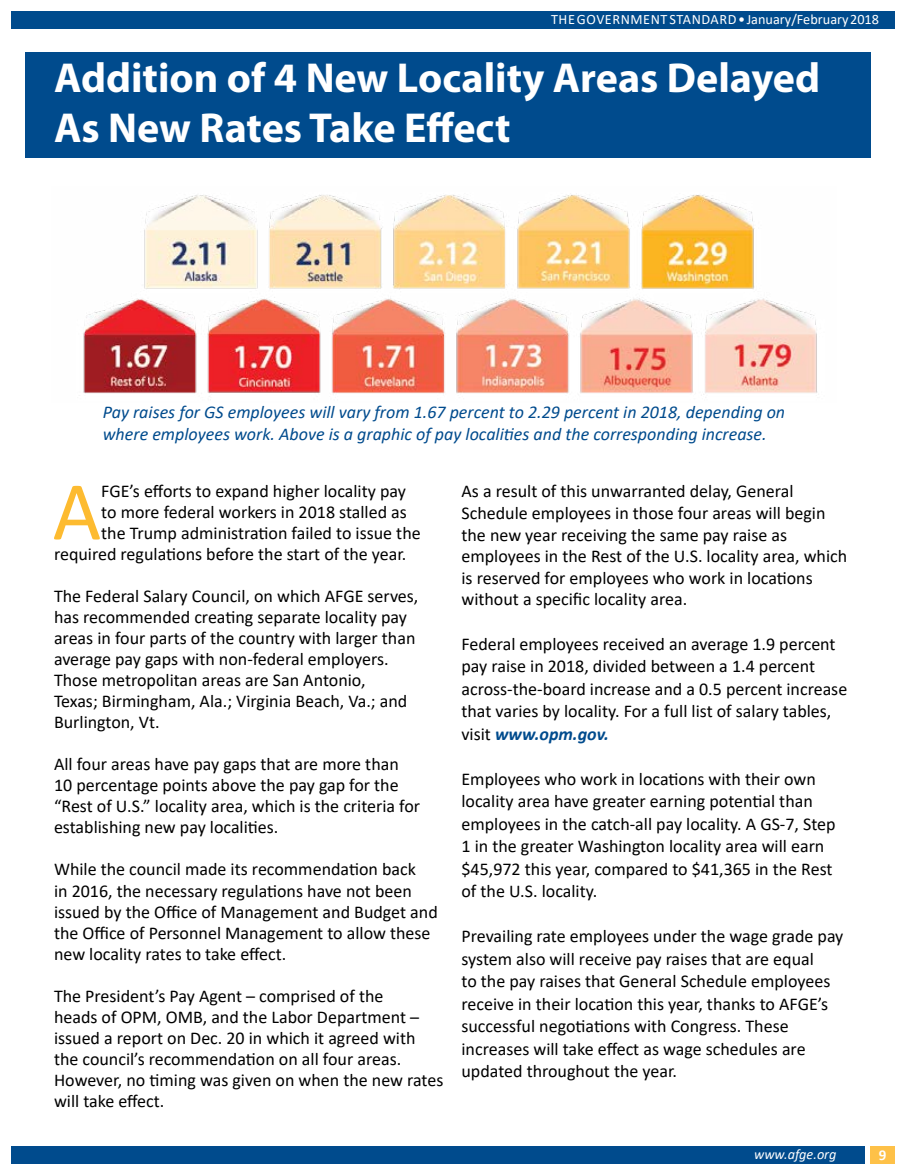
<style>
.page{position:relative;width:905px;height:1175px;background:#fff}
.page>*{position:absolute;margin:0;border:0;box-sizing:border-box;transform-origin:0 0}
.t1{font:84.15px "Calibri";color:#fdbb30}
.t2{font:700 42px/50.4px "Myriad Pro";color:#fff}
.t3{font:18px/21px "Calibri";color:#000}
.t4{font:italic 18px/21.6px "Calibri";color:#004b8d}
.t5{font:700 15px "Calibri";color:#fff}
.t6{font:14.25px "Calibri";letter-spacing:.015em;color:#fff}
.t7{font:italic 14.25px "Calibri";color:#fff}
.s1{font-weight:700;font-style:italic;color:#004b8d}
</style>
<div class="page">
<div style="left:11px;top:1146px;width:853px;height:17px;background:#004b8d"></div>
<div style="left:870px;top:1146px;width:24px;height:17px;background:#fec148"></div>
<div style="left:11px;top:12px;width:883px;height:17px;background:#004b8d"></div>
<div style="left:26px;top:52px;width:844px;height:106px;background:#004b8d"></div>
<img style="left:83px;top:193px;width:734px;height:202px">
<p class="t6" style="left:551px;top:10px;width:329px">THE GOVERNMENT STANDARD • January/February 2018</p>
<h2 class="t2" style="left:54px;top:51px;width:767px">Addition of 4 New Locality Areas Delayed<br>As New Rates Take Effect</h2>
<p class="t4" style="left:103px;top:400px;width:684px">Pay raises for GS employees will vary from 1.67 percent to 2.29 percent in 2018, depending on where employees work. Above is a graphic of pay localities and the corresponding increase.</p>
<h1 class="t1" style="left:53px;top:453px;width:50px">A</h1>
<p class="t3" style="left:101px;top:480px;width:306px">FGE’s efforts to expand higher locality pay</p>
<p class="t3" style="left:101px;top:501px;width:307px">to more federal workers in 2018 stalled as</p>
<p class="t3" style="left:101px;top:522px;width:321px">the Trump administration failed to issue the</p>
<p class="t3" style="left:54px;top:543px;width:354px">required regulations before the start of the year.</p>
<p class="t3" style="left:54px;top:585px;width:366px">The Federal Salary Council, on which AFGE serves, has recommended creating separate locality pay areas in four parts of the country with larger than average pay gaps with non-federal employers.<br>Those metropolitan areas are San Antonio,<br>Texas; Birmingham, Ala.; Virginia Beach, Va.; and Burlington, Vt.</p>
<p class="t3" style="left:54px;top:753px;width:367px">All four areas have pay gaps that are more than 10 percentage points above the pay gap for the “Rest of U.S.” locality area, which is the criteria for establishing new pay localities.</p>
<p class="t3" style="left:54px;top:858px;width:385px">While the council made its recommendation back<br>in 2016, the necessary regulations have not been issued by the Office of Management and Budget and the Office of Personnel Management to allow these new locality rates to take effect.</p>
<p class="t3" style="left:54px;top:984px;width:391px">The President’s Pay Agent – comprised of the<br>heads of OPM, OMB, and the Labor Department – issued a report on Dec. 20 in which it agreed with the council’s recommendation on all four areas.<br>However, no timing was given on when the new rates will take effect.</p>
<p class="t3" style="left:461px;top:480px;width:387px;line-height:21.6px">As a result of this unwarranted delay, General Schedule employees in those four areas will begin the new year receiving the same pay raise as employees in the Rest of the U.S. locality area, which is reserved for employees who work in locations without a specific locality area.</p>
<p class="t3" style="left:461px;top:632px;width:387px;line-height:22.5px">Federal employees received an average 1.9 percent pay raise in 2018, divided between a 1.4 percent across-the-board increase and a 0.5 percent increase that varies by locality. For a full list of salary tables, visit <span class="s1">www.opm.gov.</span></p>
<p class="t3" style="left:461px;top:767px;width:375px;line-height:22.5px">Employees who work in locations with their own locality area have greater earning potential than employees in the catch-all pay locality. A GS-7, Step 1 in the greater Washington locality area will earn $45,972 this year, compared to $41,365 in the Rest of the U.S. locality.</p>
<p class="t3" style="left:461px;top:924px;width:383px;line-height:22.5px">Prevailing rate employees under the wage grade pay system also will receive pay raises that are equal<br>to the pay raises that General Schedule employees receive in their location this year, thanks to AFGE’s successful negotiations with Congress. These increases will take effect as wage schedules are updated throughout the year.</p>
<p class="t7" style="left:754px;top:1144px;width:84px">www.afge.org</p>
<p class="t5" style="left:878px;top:1143px;width:9px">9</p>
</div>
